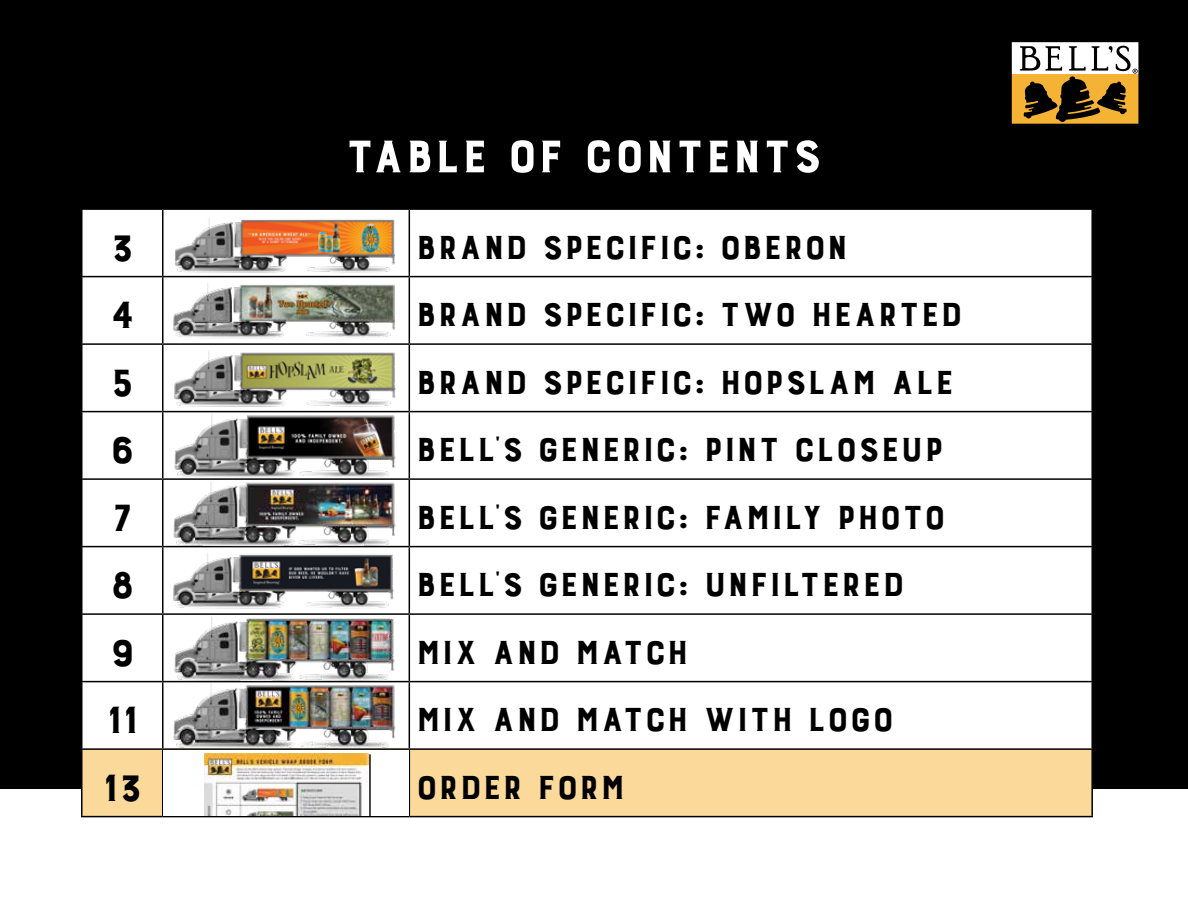
<style>
.page{position:relative;width:1188px;height:918px;background:#fff}
.page>*{position:absolute;margin:0;border:0;box-sizing:border-box;transform-origin:0 0}
.t1{font:60px "Burford Base";letter-spacing:-.01em;color:#fff}
.t2{font:49.5px "Burford Base";color:#000}
.t3{font:43.5px "Burford Base";letter-spacing:-.005em;color:#000}
</style>
<div class="page">
<div style="left:0;top:64px;width:1188px;height:724px;background:#000"></div>
<div style="left:82px;top:210px;width:1009px;height:538px;background:#fff"></div>
<div style="left:82px;top:750px;width:1009px;height:66px;background:#fad99a"></div>
<hr style="left:162px;top:210px;width:2px;height:66px;background:#000">
<hr style="left:409px;top:210px;width:1px;height:66px;background:#000">
<hr style="left:81px;top:276px;width:82px;height:1px;background:#000">
<hr style="left:163px;top:276px;width:246px;height:1px;background:#000">
<hr style="left:162px;top:277px;width:2px;height:66px;background:#000">
<hr style="left:409px;top:276px;width:684px;height:1px;background:#000">
<hr style="left:409px;top:277px;width:1px;height:66px;background:#000">
<hr style="left:81px;top:343px;width:82px;height:2px;background:#000">
<hr style="left:163px;top:343px;width:246px;height:2px;background:#000">
<hr style="left:162px;top:345px;width:2px;height:66px;background:#000">
<hr style="left:409px;top:343px;width:684px;height:2px;background:#000">
<hr style="left:162px;top:412px;width:2px;height:66px;background:#000">
<hr style="left:409px;top:412px;width:1px;height:66px;background:#000">
<hr style="left:81px;top:478px;width:82px;height:2px;background:#000">
<hr style="left:163px;top:478px;width:246px;height:2px;background:#000">
<hr style="left:162px;top:480px;width:2px;height:66px;background:#000">
<hr style="left:409px;top:478px;width:684px;height:2px;background:#000">
<hr style="left:409px;top:480px;width:1px;height:66px;background:#000">
<hr style="left:81px;top:546px;width:82px;height:1px;background:#000">
<hr style="left:163px;top:546px;width:246px;height:1px;background:#000">
<hr style="left:162px;top:547px;width:2px;height:66px;background:#000">
<hr style="left:409px;top:546px;width:684px;height:1px;background:#000">
<hr style="left:162px;top:615px;width:2px;height:66px;background:#000">
<hr style="left:409px;top:615px;width:1px;height:66px;background:#000">
<hr style="left:81px;top:681px;width:82px;height:1px;background:#000">
<hr style="left:163px;top:681px;width:246px;height:1px;background:#000">
<hr style="left:162px;top:682px;width:2px;height:66px;background:#000">
<hr style="left:409px;top:681px;width:684px;height:1px;background:#000">
<hr style="left:409px;top:682px;width:1px;height:66px;background:#000">
<hr style="left:81px;top:750px;width:1px;height:66px;background:#000">
<hr style="left:162px;top:750px;width:2px;height:66px;background:#000">
<hr style="left:409px;top:750px;width:1px;height:66px;background:#000">
<hr style="left:1091px;top:750px;width:2px;height:66px;background:#000">
<hr style="left:81px;top:816px;width:82px;height:1px;background:#000">
<hr style="left:163px;top:816px;width:246px;height:1px;background:#000">
<hr style="left:409px;top:816px;width:684px;height:1px;background:#000">
<hr style="left:81px;top:411px;width:82px;height:1px;background:#000">
<hr style="left:163px;top:411px;width:246px;height:1px;background:#000">
<hr style="left:409px;top:411px;width:684px;height:1px;background:#000">
<hr style="left:81px;top:613px;width:82px;height:2px;background:#000">
<hr style="left:163px;top:613px;width:246px;height:2px;background:#000">
<hr style="left:409px;top:613px;width:684px;height:2px;background:#000">
<div style="left:164px;top:750px;width:245px;height:66px;background:#fff"></div>
<img style="left:205px;top:754px;width:164px;height:62px">
<img style="left:170px;top:637px;width:234px;height:113px">
<img style="left:171px;top:616px;width:232px;height:118px">
<img style="left:171px;top:412px;width:232px;height:53px">
<div style="left:0;top:0;width:1188px;height:75px;background:#000"></div>
<img style="left:171px;top:532px;width:239px;height:84px">
<img style="left:174px;top:275px;width:221px;height:58px">
<img style="left:174px;top:209px;width:234px;height:64px">
<img style="left:171px;top:333px;width:240px;height:78px">
<img style="left:169px;top:465px;width:234px;height:109px">
<svg style="left:1011px;top:42px;width:128px;height:82px"></svg>
<h1 class="t1" style="left:344px;top:125px;width:480px">tABLE OF CONTENTS</h1>
<p class="t2" style="left:110px;top:222px;width:26px">3</p>
<p class="t3" style="left:415px;top:225px;width:434px">brand specific: oberon</p>
<p class="t2" style="left:109px;top:290px;width:28px">4</p>
<p class="t3" style="left:415px;top:292px;width:549px">brand specific: two hearted</p>
<p class="t2" style="left:110px;top:357px;width:26px">5</p>
<p class="t3" style="left:415px;top:360px;width:541px">brand specific: hopslam ale</p>
<p class="t2" style="left:109px;top:425px;width:28px">6</p>
<p class="t3" style="left:415px;top:427px;width:531px">bell’s generic: pint closeup</p>
<p class="t2" style="left:111px;top:492px;width:24px">7</p>
<p class="t3" style="left:415px;top:495px;width:532px">bell’s generic: family photo</p>
<p class="t2" style="left:109px;top:560px;width:28px">8</p>
<p class="t3" style="left:415px;top:562px;width:491px">bell’s generic: UNFILTERED</p>
<p class="t2" style="left:109px;top:627px;width:28px">9</p>
<p class="t3" style="left:415px;top:630px;width:275px">Mix and Match</p>
<p class="t2" style="left:106px;top:695px;width:35px">11</p>
<p class="t3" style="left:415px;top:697px;width:481px">Mix and match with logo</p>
<p class="t2" style="left:102px;top:762px;width:42px">13</p>
<p class="t3" style="left:415px;top:765px;width:212px">order form</p>
</div>
